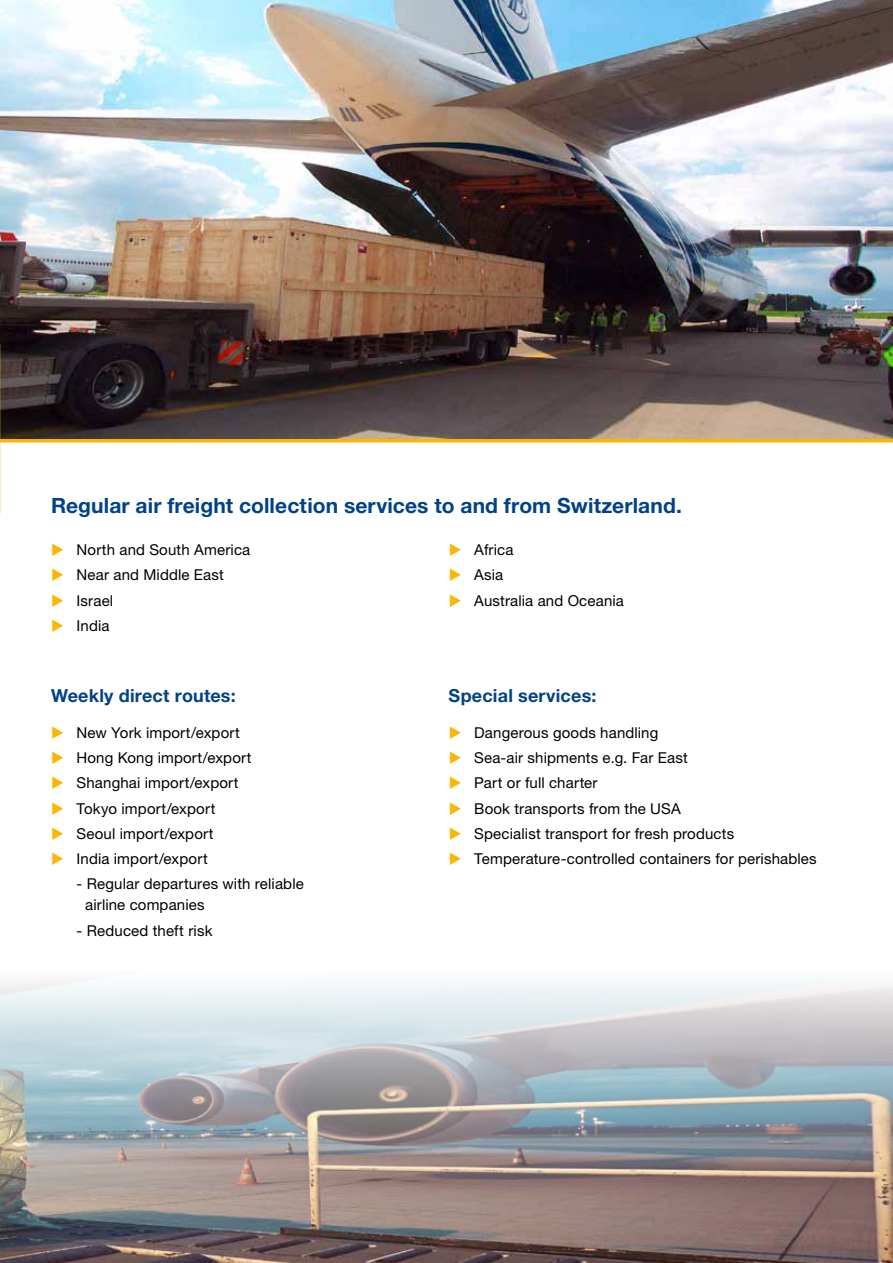
<style>
.page{position:relative;width:893px;height:1263px;background:#fff}
.page>*{position:absolute;margin:0;border:0;box-sizing:border-box;transform-origin:0 0}
.t1{font:700 21px "Helvetica Neue LT Std";letter-spacing:.005em;color:#004287}
.t2{font:700 18px "Helvetica Neue LT Std";letter-spacing:.01em;color:#004287}
.t3{font:15px/25.2px "Helvetica Neue LT Std";letter-spacing:.01em;color:#000}
</style>
<div class="page">
<svg style="left:0;top:438px;width:893px;height:4px;background:#dca61b"></svg>
<img style="left:0;top:0;width:893px;height:438px">
<img style="left:0;top:981px;width:893px;height:282px">
<h1 class="t1" style="left:51px;top:492px;width:632px">Regular air freight collection services to and from Switzerland.</h1>
<p class="t3" style="left:77px;top:537px;width:175px">North and South America<br>Near and Middle East<br>Israel<br>India</p>
<p class="t3" style="left:474px;top:537px;width:151px">Africa<br>Asia<br>Australia and Oceania</p>
<p class="t2" style="left:51px;top:684px;width:186px">Weekly direct routes:</p>
<p class="t2" style="left:449px;top:684px;width:149px">Special services:</p>
<p class="t3" style="left:77px;top:720px;width:176px">New York import/export<br>Hong Kong import/export<br>Shanghai import/export<br>Tokyo import/export<br>Seoul import/export<br>India import/export</p>
<p class="t3" style="left:85px;top:873px;width:220px;line-height:21px;text-indent:-9px">- Regular departures with reliable airline companies</p>
<p class="t3" style="left:77px;top:917px;width:137px">- Reduced theft risk</p>
<p class="t3" style="left:474px;top:720px;width:344px">Dangerous goods handling<br>Sea-air shipments e.g. Far East<br>Part or full charter<br>Book transports from the USA<br>Specialist transport for fresh products Temperature-controlled containers for perishables</p>
</div>
